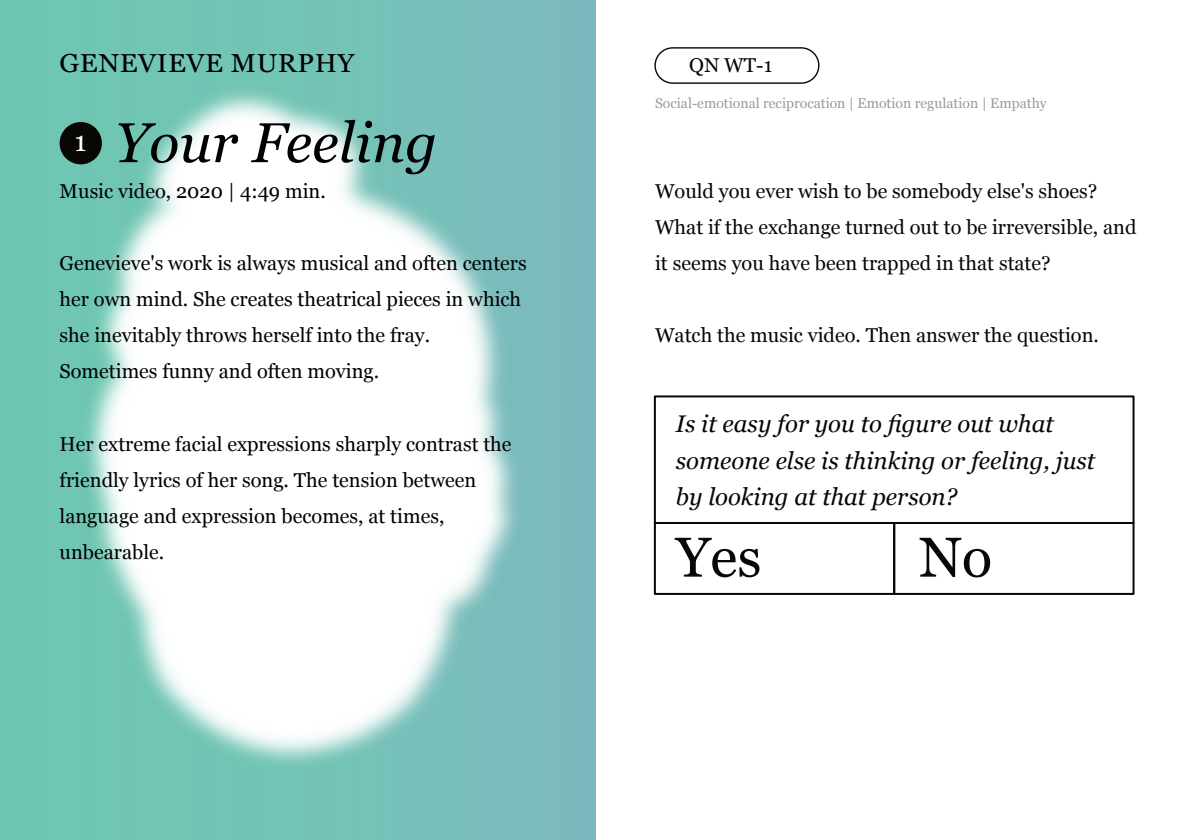
<style>
.page{position:relative;width:1191px;height:840px;background:#fff}
.page>*{position:absolute;margin:0;border:0;box-sizing:border-box;transform-origin:0 0}
.t1{font:italic 56px "Georgia";letter-spacing:.005em;color:#000}
.t2{font:56px "Georgia";color:#080704}
.t3{font:28px "Georgia";color:#fff}
.t4{font:26px "Georgia";letter-spacing:.02em;color:#000;scale:1.05 1}
.t5{font:italic 24px/36px "Georgia";color:#080704}
.t6{font:20px/36px "Georgia";color:#000}
.t7{font:20px/36px "Georgia";color:#080704}
.t8{font:14px "Georgia";color:rgb(8 7 4/.41)}
</style>
<div class="page">
<img style="left:0;top:0;width:596px;height:839px">
<div style="left:654px;top:47px;width:165px;height:37px;background:#fff;border:1px solid #080704;border-radius:18px"></div>
<div style="left:60px;top:122px;width:42px;height:42px;background:#080704;border-radius:50%"></div>
<div style="left:654px;top:395px;width:480px;height:128px;border:2px solid #080704"></div>
<div style="left:654px;top:521px;width:241px;height:73px;border:2px solid #080704"></div>
<div style="left:893px;top:521px;width:241px;height:73px;border:2px solid #080704"></div>
<h3 class="t4" style="left:60px;top:52px;width:282px">GENEVIEVE MURPHY</h3>
<h1 class="t1" style="left:115px;top:120px;width:324px">Your Feeling</h1>
<p class="t6" style="left:60px;top:175px;width:268px">Music video, 2020 | 4:49 min.</p>
<h2 class="t3" style="left:74px;top:129px;width:14px">1</h2>
<p class="t6" style="left:60px;top:247px;width:469px">Genevieve's work is always musical and often centers her own mind. She creates theatrical pieces in which she inevitably throws herself into the fray.<br>Sometimes funny and often moving.</p>
<p class="t6" style="left:60px;top:427px;width:453px">Her extreme facial expressions sharply contrast the friendly lyrics of her song. The tension between language and expression becomes, at times, unbearable.</p>
<p class="t7" style="left:689px;top:49px;width:85px">QN WT-1</p>
<p class="t8" style="left:655px;top:97px;width:393px">Social-emotional reciprocation | Emotion regulation | Empathy</p>
<p class="t7" style="left:655px;top:175px;width:483px">Would you ever wish to be somebody else's shoes?<br>What if the exchange turned out to be irreversible, and it seems you have been trapped in that state?</p>
<p class="t7" style="left:655px;top:319px;width:445px">Watch the music video. Then answer the question.</p>
<p class="t5" style="left:676px;top:408px;width:421px">Is it easy for you to figure out what someone else is thinking or feeling, just by looking at that person?</p>
<h1 class="t2" style="left:676px;top:534px;width:87px">Yes</h1>
<h1 class="t2" style="left:919px;top:534px;width:75px">No</h1>
</div>
